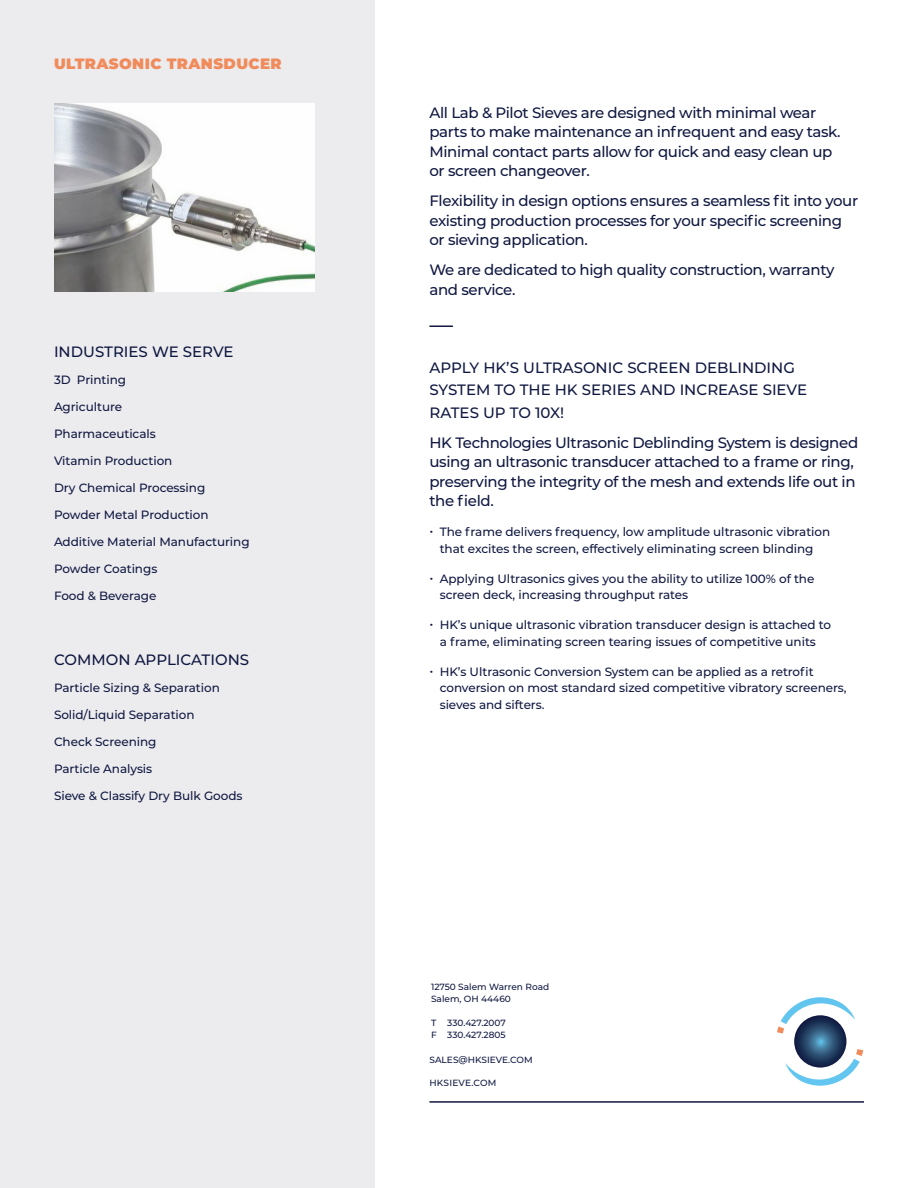
<style>
.page{position:relative;width:918px;height:1188px;background:#fff}
.page>*{position:absolute;margin:0;border:0;box-sizing:border-box;transform-origin:0 0}
.t1{font:500 15px/19.5px "Montserrat";letter-spacing:-.025em;color:#101841}
.t2{font:500 15px/22.5px "Montserrat";color:#101841}
.t3{font:900 15px "Montserrat";letter-spacing:.025em;color:#f18b5b}
.t4{font:500 12px/16.5px "Montserrat";letter-spacing:-.005em;color:#101841;text-align:center}
.t5{font:500 9px/12px "Montserrat";color:#101841}
.t6{font:500 9px "Montserrat";letter-spacing:.02em;color:#101841}
</style>
<div class="page">
<div style="left:0;top:0;width:375px;height:1188px;background:#ececee"></div>
<img style="left:54px;top:103px;width:260px;height:189px">
<hr style="left:429px;top:1101px;width:435px;height:2px;background:#101841">
<svg style="left:794px;top:1015px;width:52px;height:53px"></svg>
<svg style="left:785px;top:1049px;width:78px;height:37px"></svg>
<svg style="left:777px;top:997px;width:78px;height:36px"></svg>
<svg style="left:429px;top:326px;width:24px;height:1px"></svg>
<p class="t3" style="left:54px;top:52px;width:229px">ULTRASONIC TRANSDUCER</p>
<p class="t2" style="left:54px;top:340px;width:181px">INDUSTRIES WE SERVE</p>
<p class="t4" style="left:54px;top:371px;width:74px">3D Printing</p>
<p class="t4" style="left:54px;top:398px;width:70px">Agriculture</p>
<p class="t4" style="left:54px;top:425px;width:103px">Pharmaceuticals</p>
<p class="t4" style="left:54px;top:452px;width:120px">Vitamin Production</p>
<p class="t4" style="left:54px;top:479px;width:153px">Dry Chemical Processing</p>
<p class="t4" style="left:54px;top:506px;width:156px">Powder Metal Production</p>
<p class="t4" style="left:54px;top:533px;width:197px">Additive Material Manufacturing</p>
<p class="t4" style="left:54px;top:560px;width:105px">Powder Coatings</p>
<p class="t4" style="left:54px;top:587px;width:104px">Food &amp; Beverage</p>
<p class="t2" style="left:54px;top:648px;width:197px">COMMON APPLICATIONS</p>
<p class="t4" style="left:54px;top:679px;width:167px">Particle Sizing &amp; Separation</p>
<p class="t4" style="left:54px;top:706px;width:142px">Solid/Liquid Separation</p>
<p class="t4" style="left:54px;top:733px;width:104px">Check Screening</p>
<p class="t4" style="left:54px;top:760px;width:100px">Particle Analysis</p>
<p class="t4" style="left:54px;top:787px;width:190px">Sieve &amp; Classify Dry Bulk Goods</p>
<p class="t1" style="left:429px;top:102px;width:413px">All Lab &amp; Pilot Sieves are designed with minimal wear parts to make maintenance an infrequent and easy task.<br>Minimal contact parts allow for quick and easy clean up or screen changeover.</p>
<p class="t1" style="left:429px;top:190px;width:430px">Flexibility in design options ensures a seamless fit into your existing production processes for your specific screening or sieving application.</p>
<p class="t1" style="left:429px;top:259px;width:406px">We are dedicated to high quality construction, warranty</p>
<p class="t1" style="left:429px;top:279px;width:88px">and service.</p>
<p class="t2" style="left:429px;top:355px;width:379px">APPLY HK’S ULTRASONIC SCREEN DEBLINDING<br>SYSTEM TO THE HK SERIES AND INCREASE SIEVE<br>RATES UP TO 10X!</p>
<p class="t1" style="left:429px;top:432px;width:430px">HK Technologies Ultrasonic Deblinding System is designed using an ultrasonic transducer attached to a frame or ring, preserving the integrity of the mesh and extends life out in the field.</p>
<p class="t4" style="left:429px;top:523px;width:402px">• The frame delivers frequency, low amplitude ultrasonic vibration that excites the screen, effectively eliminating screen blinding</p>
<p class="t4" style="left:440px;top:570px;width:376px;text-align:left;text-indent:-10px">• Applying Ultrasonics gives you the ability to utilize 100% of the screen deck, increasing throughput rates</p>
<p class="t4" style="left:429px;top:616px;width:403px">• HK’s unique ultrasonic vibration transducer design is attached to a frame, eliminating screen tearing issues of competitive units</p>
<p class="t4" style="left:440px;top:663px;width:408px;text-align:left;text-indent:-10px">• HK’s Ultrasonic Conversion System can be applied as a retrofit conversion on most standard sized competitive vibratory screeners, sieves and sifters.</p>
<p class="t5" style="left:431px;top:981px;width:120px">12750 Salem Warren Road<br>Salem, OH 44460</p>
<p class="t5" style="left:431px;top:1017px;width:7px">T</p>
<p class="t5" style="left:431px;top:1029px;width:7px">F</p>
<p class="t5" style="left:447px;top:1029px;width:60px">330.427.2805</p>
<p class="t5" style="left:447px;top:1017px;width:60px">330.427.2007</p>
<p class="t5" style="left:429px;top:1053px;width:105px">SALES@HKSIEVE.COM</p>
<p class="t6" style="left:429px;top:1076px;width:68px">HKSIEVE.COM</p>
</div>
